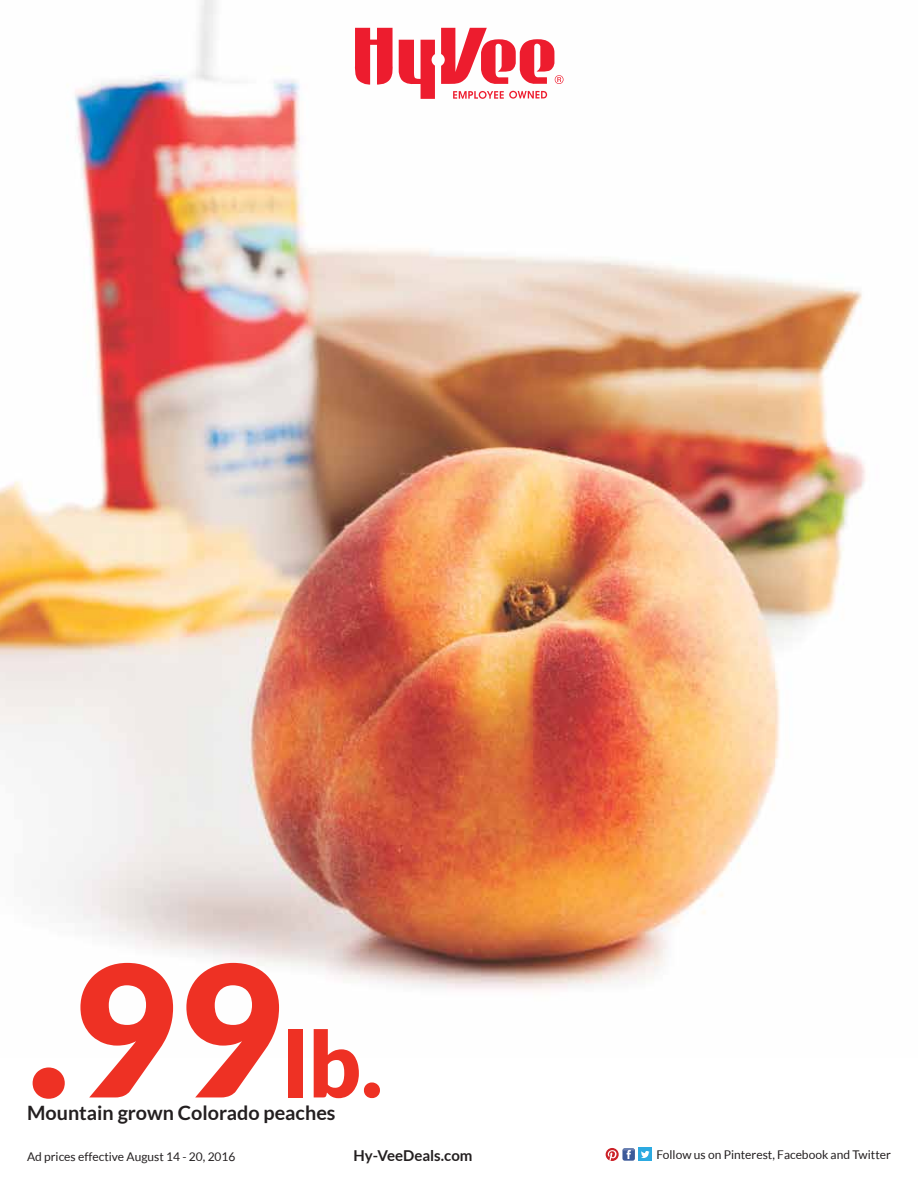
<style>
.page{position:relative;width:918px;height:1188px;background:#fff}
.page>*{position:absolute;margin:0;border:0;box-sizing:border-box;transform-origin:0 0}
.t1{font:900 182.7px "Lato";color:#ee3124}
.t2{font:700 19.8px "Lato";color:#231f20}
.t3{font:700 15px "Lato";color:#231f20}
.t4{font:12px "Lato";color:#231f20}
.s1{font-size:91.35px}
</style>
<div class="page">
<img style="left:0;top:0;width:866px;height:990px">
<svg style="left:354px;top:27px;width:210px;height:73px"></svg>
<div style="left:639px;top:1148px;width:13px;height:13px;background:#2caae1"></div>
<svg style="left:641px;top:1151px;width:9px;height:7px"></svg>
<svg style="left:606px;top:1148px;width:29px;height:13px"></svg>
<h1 class="t1" style="left:27px;top:924px;width:357px">.99<span class="s1">lb.</span></h1>
<h2 class="t2" style="left:27px;top:1102px;width:310px">Mountain grown Colorado peaches</h2>
<p class="t4" style="left:27px;top:1150px;width:210px">Ad prices effective August 14 - 20, 2016</p>
<p class="t3" style="left:354px;top:1147px;width:120px">Hy-VeeDeals.com</p>
<p class="t4" style="left:656px;top:1148px;width:236px">Follow us on Pinterest, Facebook and Twitter</p>
</div>
